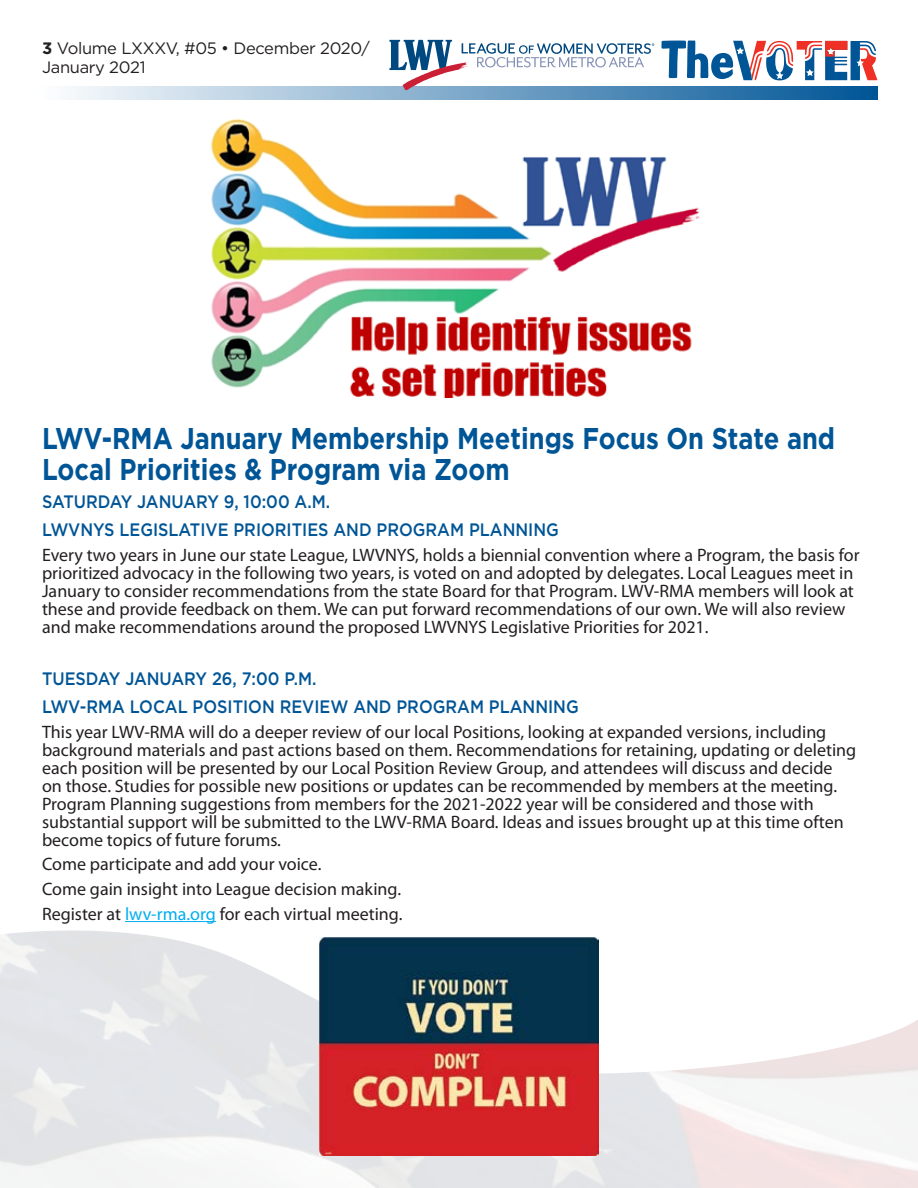
<style>
.page{position:relative;width:918px;height:1188px;background:#fff}
.page>*{position:absolute;margin:0;border:0;box-sizing:border-box;transform-origin:0 0}
.t1{font:700 30px/31.5px "Gotham";color:#005596;scale:.85 1}
.t2{font:18px/18px "Myriad Pro";color:#231f20}
.t3{font:500 18px/27.8px "Gotham";color:#005596;scale:.9 1}
.t4{font:16.5px/19.8px "Gotham";letter-spacing:-.02em;color:#231f20}
.s1{font-weight:700}
.s2{color:#00aeef}
</style>
<div class="page">
<img style="left:0;top:922px;width:918px;height:266px">
<svg style="left:71px;top:87px;width:807px;height:13px;background:#7aa6c8"></svg>
<svg style="left:662px;top:40px;width:216px;height:40px"></svg>
<svg style="left:389px;top:40px;width:265px;height:50px"></svg>
<hr style="left:125px;top:921px;width:91px;height:1px;background:#00aeef">
<img style="left:210px;top:119px;width:490px;height:278px">
<img style="left:320px;top:937px;width:278px;height:218px">
<p class="t4" style="left:42px;top:38px;width:329px"><span class="s1">3</span> Volume LXXXV, #05 • December 2020/<br>January 2021</p>
<h1 class="t1" style="left:42px;top:422px;width:935px">LWV-RMA January Membership Meetings Focus On State and<br>Local Priorities &amp; Program via Zoom</h1>
<p class="t3" style="left:42px;top:488px;width:576px">SATURDAY JANUARY 9, 10:00 A.M .<br>LWVNYS LEGISLATIVE PRIORITIES AND PROGRAM PLANNING</p>
<p class="t2" style="left:42px;top:545px;width:819px">Every two years in June our state League, LWVNYS, holds a biennial convention where a Program, the basis for prioritized advocacy in the following two years, is voted on and adopted by delegates. Local Leagues meet in January to consider recommendations from the state Board for that Program. LWV-RMA members will look at these and provide feedback on them. We can put forward recommendations of our own. We will also review and make recommendations around the proposed LWVNYS Legislative Priorities for 2021.</p>
<p class="t3" style="left:42px;top:665px;width:306px">TUESDAY JANUARY 26, 7:00 P.M .<br>LWV-RMA</p>
<p class="t3" style="left:130px;top:692px;width:500px">LOCAL POSITION REVIEW AND PROGRAM PLANNING</p>
<p class="t2" style="left:42px;top:722px;width:816px">This year LWV-RMA will do a deeper review of our local Positions, looking at expanded versions, including background materials and past actions based on them. Recommendations for retaining, updating or deleting each position will be presented by our Local Position Review Group, and attendees will discuss and decide on those. Studies for possible new positions or updates can be recommended by members at the meeting.<br>Program Planning suggestions from members for the 2021-2022 year will be considered and those with substantial support will be submitted to the LWV-RMA Board. Ideas and issues brought up at this time often become topics of future forums.</p>
<p class="t2" style="left:42px;top:852px;width:362px;line-height:24.8px">Come participate and add your voice.<br>Come gain insight into League decision making.<br>Register at <span class="s2">lwv-rma.org</span> for each virtual meeting.</p>
</div>
